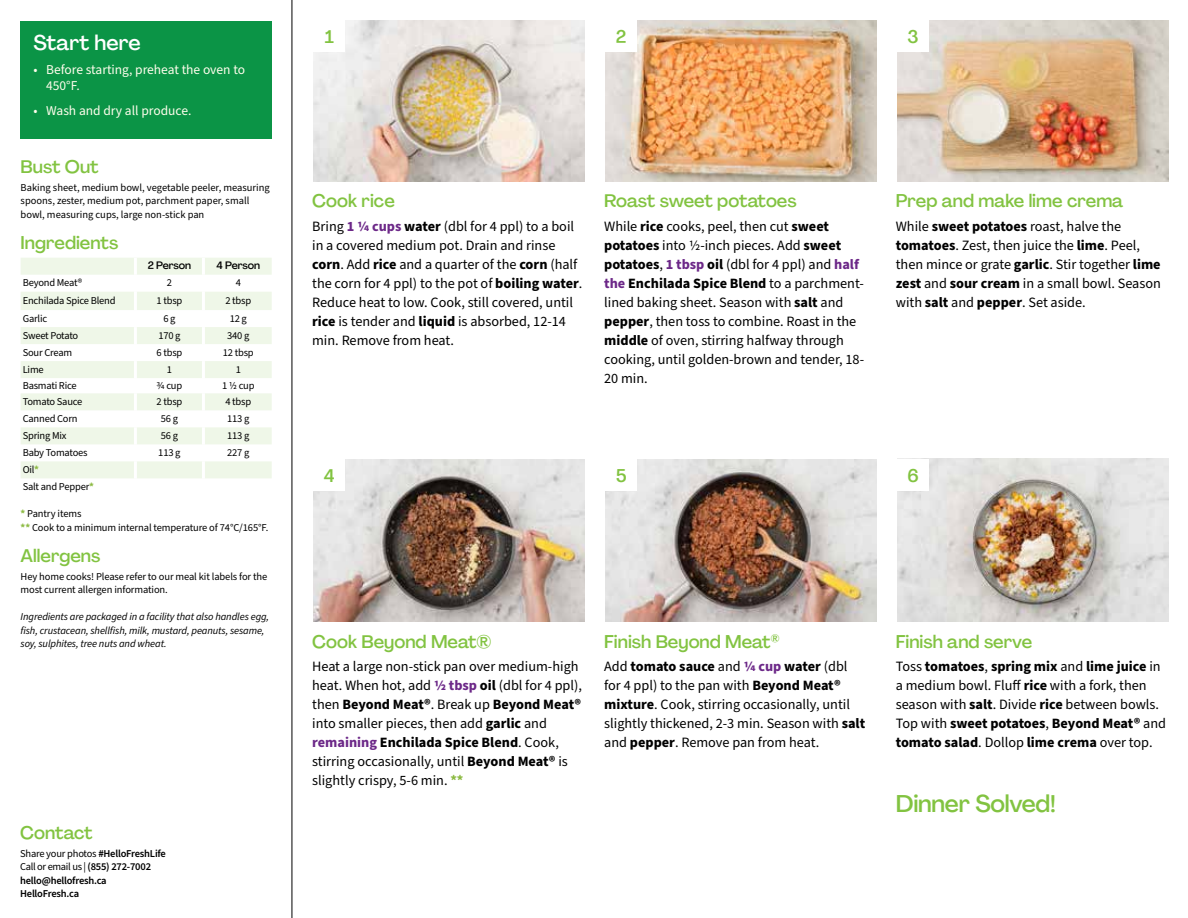
<style>
.page{position:relative;width:1188px;height:918px;background:#fff}
.page>*{position:absolute;margin:0;border:0;box-sizing:border-box;transform-origin:0 0}
.t1{font:500 24px "Agrandir";letter-spacing:-.01em;color:#82c341}
.t2{font:500 21px "Agrandir";color:#fff}
.t3{font:500 18px "Agrandir";color:#82c341}
.t4{font:14.25px/19px "Source Sans Pro";color:#000}
.t5{font:13.5px/16.2px "Source Sans Pro";color:#fffdec}
.t6{font:10.5px/13.5px "Source Sans Pro";letter-spacing:-.01em;color:#000}
.t7{font:italic 10.5px/13.5px "Source Sans Pro";letter-spacing:-.01em;color:#000}
.t8{font:600 10.5px/13.5px "Source Sans Pro";letter-spacing:-.02em;color:#000}
.t9{font:500 10.5px "Agrandir";letter-spacing:-.01em;color:#000}
.t10{font:10.5px "Source Sans Pro";letter-spacing:-.035em;color:#000}
.s1{font-weight:700;color:#8cba42}
.s2{font-weight:400}
.s3{font-weight:700;color:#6c2888}
.s4{font-weight:700}
</style>
<div class="page">
<hr style="left:292px;top:0;width:1px;height:918px;background:#000">
<svg style="left:21px;top:258px;width:251px;height:220px;fill:#eff7e8"></svg>
<hr style="left:134px;top:258px;width:3px;height:17px;background:#fff">
<hr style="left:202px;top:258px;width:3px;height:17px;background:#fff">
<hr style="left:134px;top:275px;width:3px;height:17px;background:#fff">
<hr style="left:202px;top:275px;width:3px;height:17px;background:#fff">
<hr style="left:134px;top:292px;width:3px;height:18px;background:#fff">
<hr style="left:202px;top:292px;width:3px;height:18px;background:#fff">
<hr style="left:134px;top:310px;width:3px;height:17px;background:#fff">
<hr style="left:202px;top:310px;width:3px;height:17px;background:#fff">
<hr style="left:134px;top:327px;width:3px;height:17px;background:#fff">
<hr style="left:202px;top:327px;width:3px;height:17px;background:#fff">
<hr style="left:134px;top:344px;width:3px;height:17px;background:#fff">
<hr style="left:202px;top:344px;width:3px;height:17px;background:#fff">
<hr style="left:134px;top:361px;width:3px;height:17px;background:#fff">
<hr style="left:202px;top:361px;width:3px;height:17px;background:#fff">
<hr style="left:134px;top:378px;width:3px;height:15px;background:#fff">
<hr style="left:202px;top:378px;width:3px;height:15px;background:#fff">
<hr style="left:134px;top:393px;width:3px;height:17px;background:#fff">
<hr style="left:202px;top:393px;width:3px;height:17px;background:#fff">
<hr style="left:134px;top:410px;width:3px;height:17px;background:#fff">
<hr style="left:202px;top:410px;width:3px;height:17px;background:#fff">
<hr style="left:134px;top:427px;width:3px;height:17px;background:#fff">
<hr style="left:202px;top:427px;width:3px;height:17px;background:#fff">
<hr style="left:134px;top:444px;width:3px;height:17px;background:#fff">
<hr style="left:202px;top:444px;width:3px;height:17px;background:#fff">
<hr style="left:134px;top:461px;width:3px;height:17px;background:#fff">
<hr style="left:202px;top:461px;width:3px;height:17px;background:#fff">
<div style="left:21px;top:21px;width:251px;height:117px;background:#0b9446"></div>
<img style="left:313px;top:459px;width:272px;height:162px">
<div style="left:313px;top:459px;width:32px;height:32px;background:#fff"></div>
<img style="left:605px;top:459px;width:272px;height:162px">
<div style="left:605px;top:459px;width:32px;height:32px;background:#fff"></div>
<img style="left:897px;top:459px;width:272px;height:162px">
<div style="left:897px;top:459px;width:32px;height:32px;background:#fff"></div>
<img style="left:313px;top:20px;width:272px;height:161px">
<div style="left:313px;top:20px;width:32px;height:32px;background:#fff"></div>
<img style="left:606px;top:20px;width:270px;height:161px">
<div style="left:605px;top:20px;width:32px;height:32px;background:#fff"></div>
<img style="left:897px;top:20px;width:272px;height:161px">
<div style="left:897px;top:20px;width:32px;height:32px;background:#fff"></div>
<h2 class="t2" style="left:33px;top:29px;width:109px">Start here</h2>
<p class="t5" style="left:46px;top:62px;width:200px;text-indent:-13px">• Before starting, preheat the oven to<br>450°F.</p>
<p class="t5" style="left:33px;top:103px;width:160px">• Wash and dry all produce.</p>
<p class="t3" style="left:21px;top:156px;width:80px">Bust Out</p>
<p class="t6" style="left:21px;top:181px;width:251px">Baking sheet, medium bowl, vegetable peeler, measuring spoons, zester, medium pot, parchment paper, small bowl, measuring cups, large non-stick pan</p>
<p class="t3" style="left:21px;top:232px;width:99px">Ingredients</p>
<p class="t9" style="left:148px;top:259px;width:45px">2 Person</p>
<p class="t9" style="left:217px;top:259px;width:45px">4 Person</p>
<p class="t6" style="left:23px;top:276px;width:61px">Beyond Meat®</p>
<p class="t6" style="left:167px;top:276px;width:7px">2</p>
<p class="t6" style="left:236px;top:276px;width:7px">4</p>
<p class="t6" style="left:23px;top:294px;width:94px">Enchilada Spice Blend</p>
<p class="t6" style="left:157px;top:294px;width:27px">1 tbsp</p>
<p class="t6" style="left:225px;top:294px;width:27px">2 tbsp</p>
<p class="t6" style="left:23px;top:312px;width:26px">Garlic</p>
<p class="t6" style="left:163px;top:312px;width:14px">6 g</p>
<p class="t6" style="left:230px;top:312px;width:19px">12 g</p>
<p class="t10" style="left:23px;top:328px;width:57px">Sweet Potato</p>
<p class="t6" style="left:158px;top:329px;width:24px">170 g</p>
<p class="t6" style="left:227px;top:329px;width:24px">340 g</p>
<p class="t6" style="left:23px;top:346px;width:51px">Sour Cream</p>
<p class="t6" style="left:157px;top:346px;width:27px">6 tbsp</p>
<p class="t6" style="left:223px;top:346px;width:32px">12 tbsp</p>
<p class="t6" style="left:23px;top:363px;width:22px">Lime</p>
<p class="t6" style="left:167px;top:363px;width:7px">1</p>
<p class="t6" style="left:236px;top:363px;width:7px">1</p>
<p class="t6" style="left:23px;top:379px;width:55px">Basmati Rice</p>
<p class="t6" style="left:157px;top:379px;width:27px">3/4 cup</p>
<p class="t6" style="left:222px;top:379px;width:34px">1 1/2 cup</p>
<p class="t6" style="left:23px;top:395px;width:61px">Tomato Sauce</p>
<p class="t6" style="left:157px;top:395px;width:27px">2 tbsp</p>
<p class="t6" style="left:225px;top:395px;width:27px">4 tbsp</p>
<p class="t6" style="left:23px;top:412px;width:56px">Canned Corn</p>
<p class="t6" style="left:161px;top:412px;width:19px">56 g</p>
<p class="t6" style="left:227px;top:412px;width:24px">113 g</p>
<p class="t6" style="left:23px;top:429px;width:45px">Spring Mix</p>
<p class="t6" style="left:161px;top:429px;width:19px">56 g</p>
<p class="t6" style="left:227px;top:429px;width:24px">113 g</p>
<p class="t6" style="left:23px;top:446px;width:66px">Baby Tomatoes</p>
<p class="t6" style="left:158px;top:446px;width:24px">113 g</p>
<p class="t6" style="left:227px;top:446px;width:24px">227 g</p>
<p class="t6" style="left:23px;top:461px;width:73px;line-height:17px">Oil<span class="s1">*<br></span>Salt and Pepper<span class="s1">*</span></p>
<p class="t6" style="left:21px;top:507px;width:249px"><span class="s1">*</span> Pantry items<br><span class="s1">**</span> Cook to a minimum internal temperature of 74°C/165°F.</p>
<p class="t3" style="left:21px;top:545px;width:81px">Allergens</p>
<p class="t6" style="left:21px;top:570px;width:248px">Hey home cooks! Please refer to our meal kit labels for the most current allergen information.</p>
<p class="t7" style="left:21px;top:610px;width:250px">Ingredients are packaged in a facility that also handles egg, fish, crustacean, shellfish, milk, mustard, peanuts, sesame, soy, sulphites, tree nuts and wheat.</p>
<p class="t3" style="left:20px;top:822px;width:74px">Contact</p>
<p class="t8" style="left:20px;top:847px;width:147px"><span class="s2">Share your photos</span> #HelloFreshLife<br><span class="s2">Call or email us |</span> (855) 272-7002 hello@hellofresh.ca<br>HelloFresh.ca</p>
<p class="t3" style="left:325px;top:26px;width:11px">1</p>
<p class="t3" style="left:616px;top:25px;width:12px">2</p>
<p class="t3" style="left:908px;top:25px;width:13px">3</p>
<p class="t3" style="left:312px;top:190px;width:84px">Cook rice</p>
<p class="t4" style="left:312px;top:217px;width:272px">Bring <span class="s3">1 1/4 cups</span> <span class="s4">water</span> (dbl for 4 ppl) to a boil in a covered medium pot. Drain and rinse <span class="s4">corn</span>. Add <span class="s4">rice</span> and a quarter of the <span class="s4">corn</span> (half the corn for 4 ppl) to the pot of <span class="s4">boiling water</span>.<br>Reduce heat to low. Cook, still covered, until <span class="s4">rice</span> is tender and <span class="s4">liquid</span> is absorbed, 12-14 min. Remove from heat.</p>
<p class="t3" style="left:604px;top:190px;width:194px">Roast sweet potatoes</p>
<p class="t4" style="left:604px;top:217px;width:261px">While <span class="s4">rice</span> cooks, peel, then cut <span class="s4">sweet potatoes</span> into 1/2-inch pieces. Add <span class="s4">sweet potatoes</span>, <span class="s3">1 tbsp</span> <span class="s4">oil</span> (dbl for 4 ppl) and <span class="s3">half the</span> <span class="s4">Enchilada Spice Blend</span> to a parchment&shy;lined baking sheet. Season with <span class="s4">salt</span> and <span class="s4">pepper</span>, then toss to combine. Roast in the <span class="s4">middle</span> of oven, stirring halfway through cooking, until golden-brown and tender, 18- 20 min.</p>
<p class="t3" style="left:896px;top:190px;width:229px">Prep and make lime crema</p>
<p class="t4" style="left:896px;top:217px;width:267px">While <span class="s4">sweet potatoes</span> roast, halve the <span class="s4">tomatoes</span>. Zest, then juice the <span class="s4">lime</span>. Peel, then mince or grate <span class="s4">garlic</span>. Stir together <span class="s4">lime zest</span> and <span class="s4">sour cream</span> in a small bowl. Season with <span class="s4">salt</span> and <span class="s4">pepper</span>. Set aside.</p>
<p class="t3" style="left:324px;top:465px;width:12px">4</p>
<p class="t3" style="left:616px;top:465px;width:12px">5</p>
<p class="t3" style="left:907px;top:464px;width:13px">6</p>
<p class="t3" style="left:312px;top:630px;width:181px">Cook Beyond Meat®</p>
<p class="t4" style="left:312px;top:657px;width:271px">Heat a large non-stick pan over medium-high heat. When hot, add <span class="s3">1/2 tbsp</span> <span class="s4">oil</span> (dbl for 4 ppl), then <span class="s4">Beyond Meat®</span>. Break up <span class="s4">Beyond Meat® </span>into smaller pieces, then add <span class="s4">garlic</span> and <span class="s3">remaining</span> <span class="s4">Enchilada Spice Blend</span>. Cook, stirring occasionally, until <span class="s4">Beyond Meat®</span> is slightly crispy, 5-6 min. <span class="s1">**</span></p>
<p class="t3" style="left:604px;top:630px;width:177px">Finish Beyond Meat<sup>®</sup></p>
<p class="t4" style="left:604px;top:657px;width:263px">Add <span class="s4">tomato sauce</span> and <span class="s3">1/4 cup</span> <span class="s4">water</span> (dbl for 4 ppl) to the pan with <span class="s4">Beyond Meat® mixture</span>. Cook, stirring occasionally, until slightly thickened, 2-3 min. Season with <span class="s4">salt </span>and <span class="s4">pepper</span>. Remove pan from heat.</p>
<p class="t3" style="left:896px;top:630px;width:138px">Finish and serve</p>
<p class="t4" style="left:896px;top:657px;width:272px">Toss <span class="s4">tomatoes</span>, <span class="s4">spring mix</span> and <span class="s4">lime juice</span> in a medium bowl. Fluff <span class="s4">rice</span> with a fork, then season with <span class="s4">salt</span>. Divide <span class="s4">rice</span> between bowls.<br>Top with <span class="s4">sweet potatoes</span>, <span class="s4">Beyond Meat®</span> and <span class="s4">tomato salad</span>. Dollop <span class="s4">lime crema</span> over top.</p>
<h1 class="t1" style="left:896px;top:789px;width:162px">Dinner Solved!</h1>
</div>
